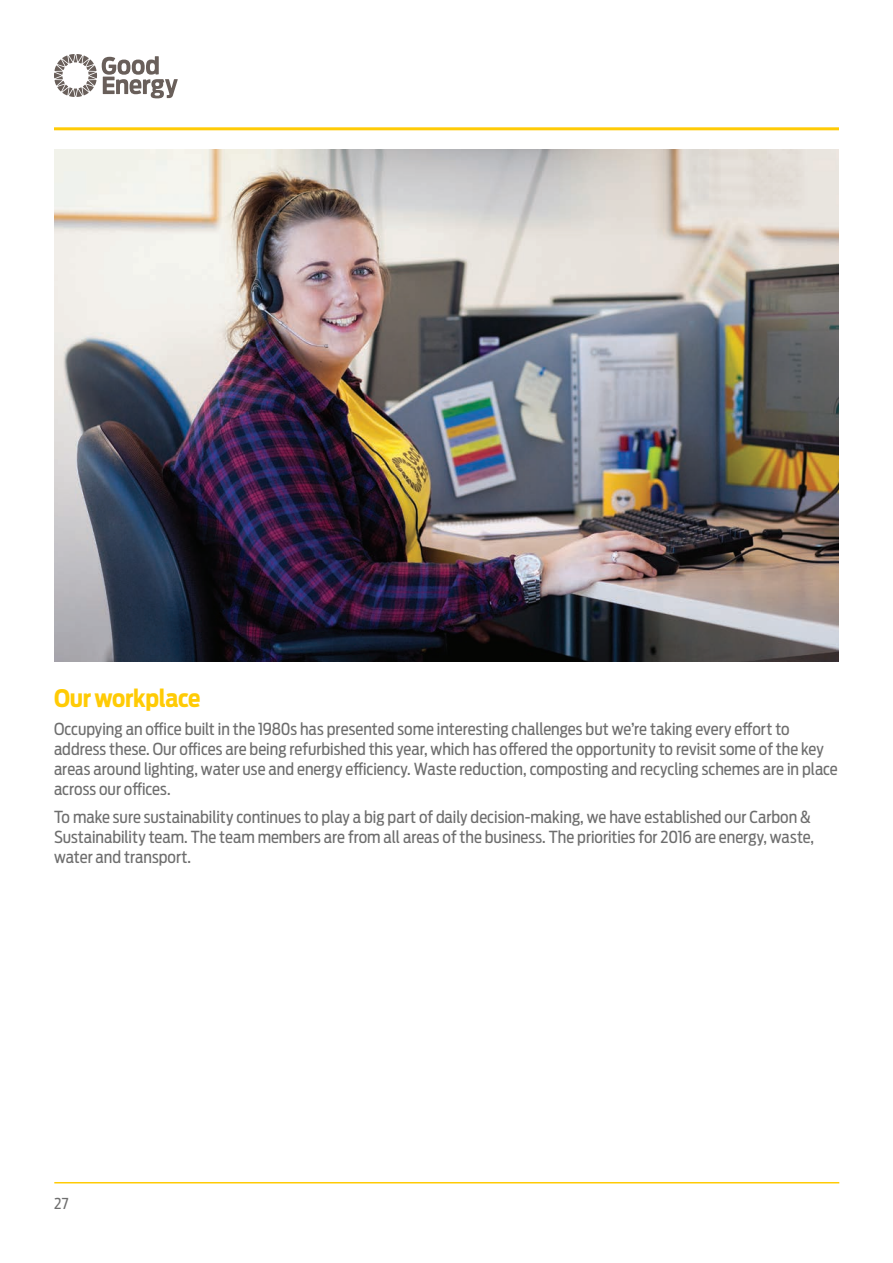
<style>
.page{position:relative;width:893px;height:1263px;background:#fff}
.page>*{position:absolute;margin:0;border:0;box-sizing:border-box;transform-origin:0 0}
.t1{font:700 24px "Antenna Cond";letter-spacing:-.015em;color:#ffcb05}
.t2{font:16.5px/19.8px "Antenna Cond";color:#6e6e6e}
.t3{font:15px "Antenna Cond";color:#6e6e6e}
</style>
<div class="page">
<img style="left:54px;top:150px;width:785px;height:511px">
<hr style="left:54px;top:127px;width:785px;height:3px;background:#ffcb05">
<svg style="left:54px;top:54px;width:124px;height:44px"></svg>
<hr style="left:54px;top:1182px;width:785px;height:1px;background:#ffcb05">
<p class="t1" style="left:54px;top:684px;width:148px">Our workplace</p>
<p class="t2" style="left:54px;top:719px;width:785px">Occupying an office built in the 1980s has presented some interesting challenges but we’re taking every effort to address these. Our offices are being refurbished this year, which has offered the opportunity to revisit some of the key areas around lighting, water use and energy efficiency. Waste reduction, composting and recycling schemes are in place across our offices.</p>
<p class="t2" style="left:54px;top:807px;width:762px">To make sure sustainability continues to play a big part of daily decision-making, we have established our Carbon &amp;<br>Sustainability team. The team members are from all areas of the business. The priorities for 2016 are energy, waste, water and transport.</p>
<p class="t3" style="left:54px;top:1194px;width:16px">27</p>
</div>
